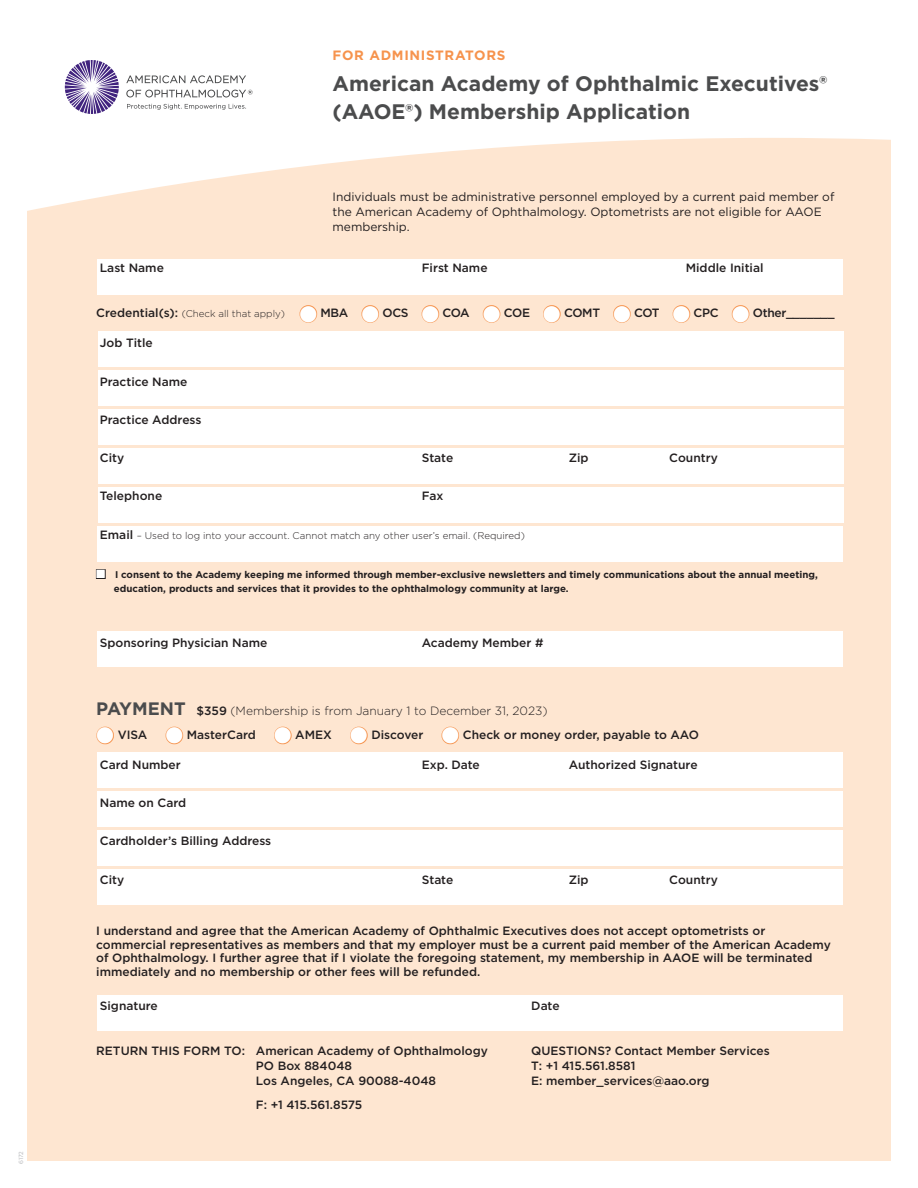
<style>
.page{position:relative;width:918px;height:1188px;background:#fff}
.page>*{position:absolute;margin:0;border:0;box-sizing:border-box;transform-origin:0 0}
.t1{font:700 21px/27px "Gotham";color:#4b4c4d}
.t2{font:700 13.5px "Gotham";letter-spacing:.05em;color:#f6934d}
.t3{font:500 12px/13.5px "Gotham";color:#231f20}
.t4{font:12px/15px "Gotham";color:#231f20}
.t5{font:500 12px "Gotham";letter-spacing:-.025em;color:#231f20}
.t6{font:300 12px "Gotham";color:#231f20}
.t7{font:700 9.75px/13.5px "Gotham";color:#231f20}
.t8{font:300 9.75px "Gotham";color:#231f20}
.t9{font:6px "Gotham";color:#b4b5b8}
.s1{font-weight:300;font-size:9.75px}
.s2{color:#f6934d}
.s3{font-weight:500;font-size:12px}
.s4{font-weight:700;font-size:18px;color:#4b4c4d}
.s5{font-weight:500}
</style>
<div class="page">
<div style="left:1px;top:26px;width:912px;height:1162px;background:#fee6d1"></div>
<div style="left:97px;top:632px;width:745px;height:35px;background:#fff"></div>
<div style="left:97px;top:995px;width:745px;height:36px;background:#fff"></div>
<div style="left:98px;top:370px;width:745px;height:36px;background:#fff"></div>
<div style="left:98px;top:409px;width:745px;height:36px;background:#fff"></div>
<div style="left:98px;top:487px;width:745px;height:36px;background:#fff"></div>
<div style="left:97px;top:526px;width:745px;height:36px;background:#fff"></div>
<div style="left:98px;top:448px;width:745px;height:36px;background:#fff"></div>
<div style="left:97px;top:752px;width:745px;height:36px;background:#fff"></div>
<div style="left:97px;top:791px;width:745px;height:36px;background:#fff"></div>
<div style="left:97px;top:830px;width:745px;height:36px;background:#fff"></div>
<div style="left:97px;top:869px;width:745px;height:36px;background:#fff"></div>
<svg style="left:27px;top:26px;width:864px;height:341px;fill:#fff"></svg>
<div style="left:0;top:0;width:27px;height:1188px;background:#fff"></div>
<div style="left:891px;top:0;width:27px;height:1188px;background:#fff"></div>
<div style="left:0;top:1161px;width:918px;height:27px;background:#fff"></div>
<svg style="left:126px;top:75px;width:127px;height:35px;background:#e1e1e1"></svg>
<svg style="left:65px;top:60px;width:54px;height:54px;background:#a89bc4"></svg>
<p class="t9" style="left:17px;top:1164px;width:15px;rotate:-90deg">6172</p>
<p class="t2" style="left:333px;top:46px;width:174px">FOR ADMINISTRATORS</p>
<h1 class="t1" style="left:333px;top:70px;width:496px">American Academy of Ophthalmic Executives® (AAOE®) Membership Application</h1>
<p class="t4" style="left:333px;top:189px;width:503px">Individuals must be administrative personnel employed by a current paid member of the American Academy of Ophthalmology. Optometrists are not eligible for AAOE membership.</p>
<p class="t3" style="left:100px;top:261px;width:66px">Last Name</p>
<p class="t3" style="left:422px;top:261px;width:67px">First Name</p>
<p class="t3" style="left:686px;top:261px;width:79px">Middle Initial</p>
<p class="t5" style="left:96px;top:305px;width:740px">Credential(s): <span class="s1">(Check all that apply)</span> <span class="s2">●</span> MBA <span class="s2">●</span> OCS <span class="s2">●</span> COA <span class="s2">●</span> COE <span class="s2">●</span> COMT <span class="s2">●</span> COT <span class="s2">●</span> CPC <span class="s2">●</span> Other_______</p>
<p class="t3" style="left:100px;top:336px;width:54px">Job Title</p>
<p class="t3" style="left:100px;top:374px;width:89px">Practice Name</p>
<p class="t3" style="left:100px;top:413px;width:103px">Practice Address</p>
<p class="t3" style="left:100px;top:451px;width:26px">City</p>
<p class="t3" style="left:422px;top:451px;width:33px">State</p>
<p class="t3" style="left:569px;top:451px;width:21px">Zip</p>
<p class="t3" style="left:669px;top:451px;width:50px">Country</p>
<p class="t3" style="left:100px;top:489px;width:64px">Telephone</p>
<p class="t3" style="left:422px;top:489px;width:23px">Fax</p>
<p class="t8" style="left:100px;top:530px;width:427px"><span class="s3">Email</span> – Used to log into your account. Cannot match any other user’s email. (Required)</p>
<p class="t7" style="left:114px;top:568px;width:706px;text-indent:-18px">■ I consent to the Academy keeping me informed through member-exclusive newsletters and timely communications about the annual meeting, education, products and services that it provides to the ophthalmology community at large.</p>
<p class="t3" style="left:100px;top:636px;width:169px">Sponsoring Physician Name</p>
<p class="t3" style="left:422px;top:636px;width:123px">Academy Member #</p>
<p class="t6" style="left:96px;top:703px;width:453px"><span class="s4">PAYMENT</span> <span class="s5">$359</span> (Membership is from January 1 to December 31, 2023)</p>
<p class="t3" style="left:96px;top:728px;width:604px"><span class="s2">●</span> VISA <span class="s2">●</span> MasterCard <span class="s2">●</span> AMEX <span class="s2">●</span> Discover <span class="s2">●</span> Check or money order, payable to AAO</p>
<p class="t3" style="left:100px;top:758px;width:82px">Card Number</p>
<p class="t3" style="left:422px;top:758px;width:60px">Exp. Date</p>
<p class="t3" style="left:569px;top:758px;width:130px">Authorized Signature</p>
<p class="t3" style="left:100px;top:796px;width:88px">Name on Card</p>
<p class="t3" style="left:100px;top:834px;width:173px">Cardholder’s Billing Address</p>
<p class="t3" style="left:100px;top:872px;width:26px">City</p>
<p class="t3" style="left:422px;top:872px;width:33px">State</p>
<p class="t3" style="left:569px;top:872px;width:21px">Zip</p>
<p class="t3" style="left:669px;top:872px;width:50px">Country</p>
<p class="t3" style="left:96px;top:924px;width:736px">I understand and agree that the American Academy of Ophthalmic Executives does not accept optometrists or commercial representatives as members and that my employer must be a current paid member of the American Academy of Ophthalmology. I further agree that if I violate the foregoing statement, my membership in AAOE will be terminated immediately and no membership or other fees will be refunded.</p>
<p class="t3" style="left:100px;top:999px;width:59px">Signature</p>
<p class="t3" style="left:531px;top:999px;width:30px">Date</p>
<p class="t3" style="left:96px;top:1044px;width:393px">RETURN THIS FORM TO: American Academy of Ophthalmology</p>
<p class="t3" style="left:531px;top:1044px;width:240px">QUESTIONS? Contact Member Services</p>
<p class="t3" style="left:256px;top:1059px;width:98px">PO Box 884048</p>
<p class="t3" style="left:531px;top:1059px;width:106px">T: +1 415.561.8581</p>
<p class="t3" style="left:256px;top:1074px;width:182px">Los Angeles, CA 90088-4048</p>
<p class="t3" style="left:531px;top:1074px;width:180px">E: member_services@aao.org</p>
<p class="t3" style="left:256px;top:1098px;width:108px">F: +1 415.561.8575</p>
</div>
